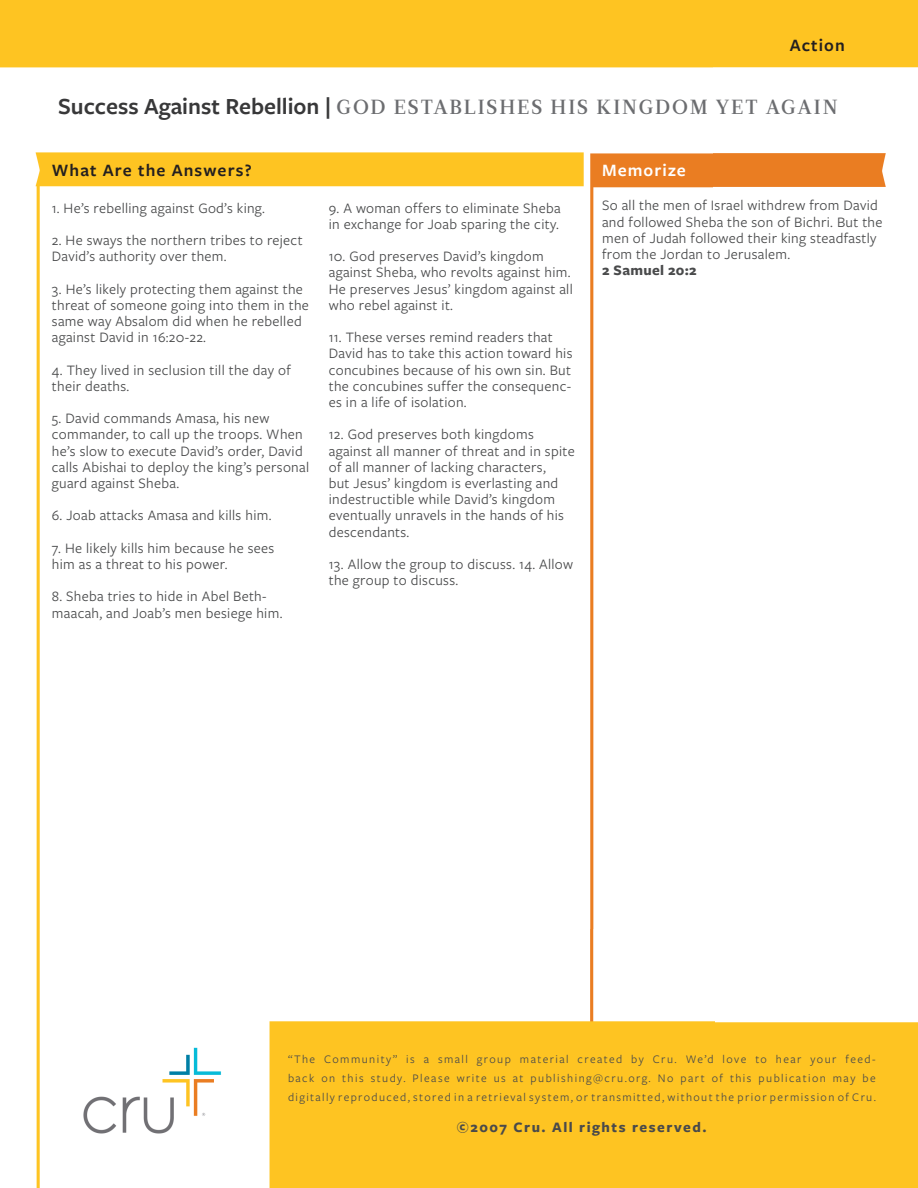
<style>
.page{position:relative;width:918px;height:1188px;background:#fff}
.page>*{position:absolute;margin:0;border:0;box-sizing:border-box;transform-origin:0 0}
.t1{font:20.4px "Leitura Roman 3";letter-spacing:.095em;color:#6c6d70}
.t2{font:600 18px "Freight Sans Pro";letter-spacing:.06em;color:#231f20}
.t3{font:600 18px "Freight Sans Pro";letter-spacing:.06em;color:#fff}
.t4{font:15px/16.2px "Freight Sans Pro";letter-spacing:.02em;color:#494a4b}
.t5{font:700 15px "Freight Sans Pro";letter-spacing:.1em;color:#494a4b}
.t6{font:700 15px "Freight Sans Pro";letter-spacing:.02em;color:#494a4b}
.t7{font:12px/19.2px "Freight Sans Pro";letter-spacing:.115em;color:#494a4b;text-align:justify}
.s1{font-family:"Freight Sans Pro";font-weight:600;font-size:24px;color:#383839}
</style>
<div class="page">
<img style="left:0;top:0;width:918px;height:1188px">
<p class="t2" style="left:790px;top:33px;width:57px">Action</p>
<h1 class="t1" style="left:58px;top:94px;width:781px"><span class="s1">Success Against Rebellion |</span> GOD ESTABLISHES HIS KINGDOM YET AGAIN</h1>
<p class="t2" style="left:52px;top:158px;width:201px">What Are the Answers?</p>
<p class="t3" style="left:602px;top:158px;width:85px">Memorize</p>
<p class="t4" style="left:52px;top:199px;width:214px">1. He’s rebelling against God’s king.</p>
<p class="t4" style="left:52px;top:231px;width:252px">2. He sways the northern tribes to reject<br>David’s authority over them.</p>
<p class="t4" style="left:52px;top:280px;width:259px">3. He’s likely protecting them against the threat of someone going into them in the same way Absalom did when he rebelled against David in 16:20-22.</p>
<p class="t4" style="left:52px;top:361px;width:241px">4. They lived in seclusion till the day of their deaths.</p>
<p class="t4" style="left:52px;top:410px;width:259px">5. David commands Amasa, his new commander, to call up the troops. When he’s slow to execute David’s order, David calls Abishai to deploy the king’s personal guard against Sheba.</p>
<p class="t4" style="left:52px;top:507px;width:221px">6. Joab attacks Amasa and kills him.</p>
<p class="t4" style="left:52px;top:539px;width:224px">7. He likely kills him because he sees him as a threat to his power.</p>
<p class="t4" style="left:52px;top:588px;width:232px">8. Sheba tries to hide in Abel Beth&shy;maacah, and Joab’s men besiege him.</p>
<p class="t4" style="left:602px;top:197px;width:282px">So all the men of Israel withdrew from David and followed Sheba the son of Bichri. But the men of Judah followed their king steadfastly from the Jordan to Jerusalem.</p>
<p class="t6" style="left:602px;top:260px;width:96px">2 Samuel 20:2</p>
<p class="t4" style="left:329px;top:199px;width:233px">9. A woman offers to eliminate Sheba in exchange for Joab sparing the city.</p>
<p class="t4" style="left:329px;top:248px;width:245px">10. God preserves David’s kingdom against Sheba, who revolts against him.<br>He preserves Jesus’ kingdom against all who rebel against it.</p>
<p class="t4" style="left:329px;top:329px;width:245px">11. These verses remind readers that David has to take this action toward his concubines because of his own sin. But the concubines suffer the consequenc&shy;es in a life of isolation.</p>
<p class="t4" style="left:329px;top:426px;width:247px">12. God preserves both kingdoms against all manner of threat and in spite of all manner of lacking characters,<br>but Jesus’ kingdom is everlasting and indestructible while David’s kingdom eventually unravels in the hands of his descendants.</p>
<p class="t4" style="left:329px;top:555px;width:246px">13. Allow the group to discuss. 14. Allow the group to discuss.</p>
<p class="t7" style="left:288px;top:1049px;width:589px">“The Community” is a small group material created by Cru. We’d love to hear your feed&shy;back on this study. Please write us at publishing@cru.org. No part of this publication may be digitally reproduced, stored in a retrieval system, or transmitted, without the prior permission of Cru.</p>
<p class="t5" style="left:457px;top:1117px;width:251px">©2007 Cru. All rights reserved.</p>
</div>
